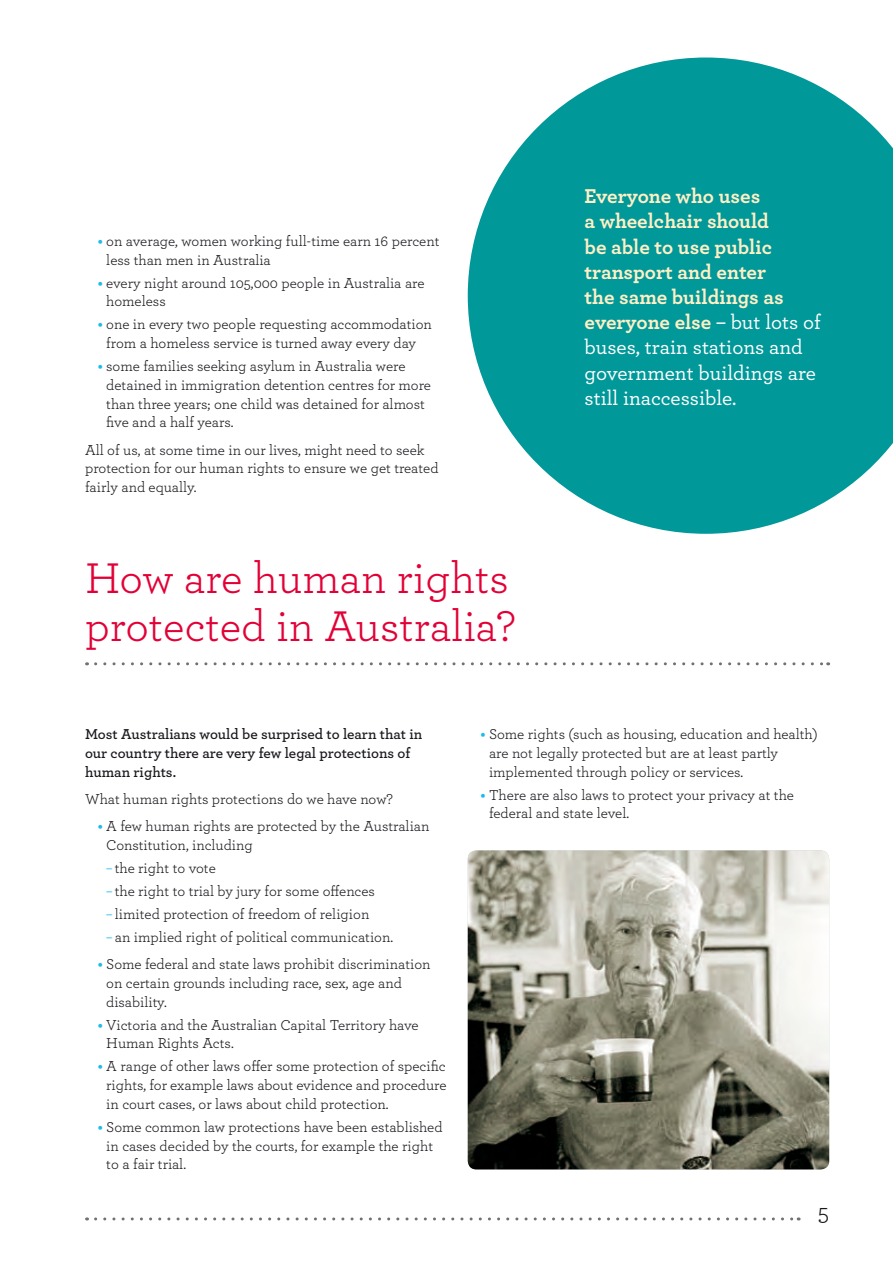
<style>
.page{position:relative;width:893px;height:1263px;background:#fff}
.page>*{position:absolute;margin:0;border:0;box-sizing:border-box;transform-origin:0 0}
.t1{font:45px/48px "Archer";color:#e20036}
.t2{font:24px "Archer";color:#1a171c}
.t3{font:700 21px/25.2px "Archer";color:#ffefc5}
.t4{font:15px/18.8px "Archer";color:#1a171c}
.t5{font:600 15px/18.8px "Archer";color:#1a171c}
.s1{font-weight:700;color:#1dbbea}
.s2{font-weight:500;color:#fff}
.s3{color:#1dbbea}
</style>
<div class="page">
<svg style="left:96px;top:662px;width:733px;height:3px"></svg>
<svg style="left:468px;top:58px;width:425px;height:476px;fill:#009899"></svg>
<img style="left:468px;top:850px;width:361px;height:319px">
<svg style="left:96px;top:1217px;width:703px;height:3px"></svg>
<p class="t4" style="left:106px;top:231px;width:335px;text-indent:-9px"><span class="s1">•</span> on average, women working full-time earn 16 percent less than men in Australia</p>
<p class="t4" style="left:106px;top:273px;width:320px;text-indent:-9px"><span class="s1">•</span> every night around 105,000 people in Australia are homeless</p>
<p class="t4" style="left:98px;top:314px;width:336px;text-align:center"><span class="s1">•</span> one in every two people requesting accommodation from a homeless service is turned away every day</p>
<p class="t4" style="left:106px;top:356px;width:326px;text-indent:-9px"><span class="s1">•</span> some families seeking asylum in Australia were detained in immigration detention centres for more than three years; one child was detained for almost five and a half years.</p>
<p class="t4" style="left:85px;top:440px;width:355px">All of us, at some time in our lives, might need to seek protection for our human rights to ensure we get treated fairly and equally.</p>
<h1 class="t1" style="left:85px;top:552px;width:432px">How are human rights protected in Australia?</h1>
<h3 class="t3" style="left:584px;top:182px;width:238px">Everyone who uses<br>a wheelchair should<br>be able to use public transport and enter<br>the same buildings as everyone else <span class="s2">– but lots of buses, train stations and government buildings are still inaccessible.</span></h3>
<p class="t5" style="left:85px;top:724px;width:339px">Most Australians would be surprised to learn that in our country there are very few legal protections of human rights.</p>
<p class="t4" style="left:85px;top:789px;width:309px">What human rights protections do we have now?</p>
<p class="t4" style="left:106px;top:816px;width:325px;text-indent:-9px"><span class="s1">•</span> A few human rights are protected by the Australian<br>Constitution, including</p>
<p class="t4" style="left:106px;top:858px;width:111px"><span class="s3">–</span> the right to vote</p>
<p class="t4" style="left:106px;top:881px;width:270px"><span class="s3">–</span> the right to trial by jury for some offences</p>
<p class="t4" style="left:106px;top:904px;width:265px"><span class="s3">–</span> limited protection of freedom of religion</p>
<p class="t4" style="left:106px;top:927px;width:288px"><span class="s3">–</span> an implied right of political communication.</p>
<p class="t4" style="left:106px;top:954px;width:326px;text-indent:-9px"><span class="s1">•</span> Some federal and state laws prohibit discrimination on certain grounds including race, sex, age and disability.</p>
<p class="t4" style="left:106px;top:1015px;width:314px;text-indent:-9px"><span class="s1">•</span> Victoria and the Australian Capital Territory have<br>Human Rights Acts.</p>
<p class="t4" style="left:106px;top:1056px;width:342px;text-align:justify;text-indent:-9px"><span class="s1">•</span> A range of other laws offer some protection of specific rights, for example laws about evidence and procedure in court cases, or laws about child protection.</p>
<p class="t4" style="left:106px;top:1117px;width:338px;text-indent:-9px"><span class="s1">•</span> Some common law protections have been established in cases decided by the courts, for example the right to a fair trial.</p>
<p class="t4" style="left:489px;top:724px;width:330px;text-indent:-9px"><span class="s1">•</span> Some rights (such as housing, education and health) are not legally protected but are at least partly implemented through policy or services.</p>
<p class="t4" style="left:489px;top:784px;width:306px;text-indent:-9px"><span class="s1">•</span> There are also laws to protect your privacy at the federal and state level.</p>
<h2 class="t2" style="left:818px;top:1196px;width:13px">5</h2>
</div>
